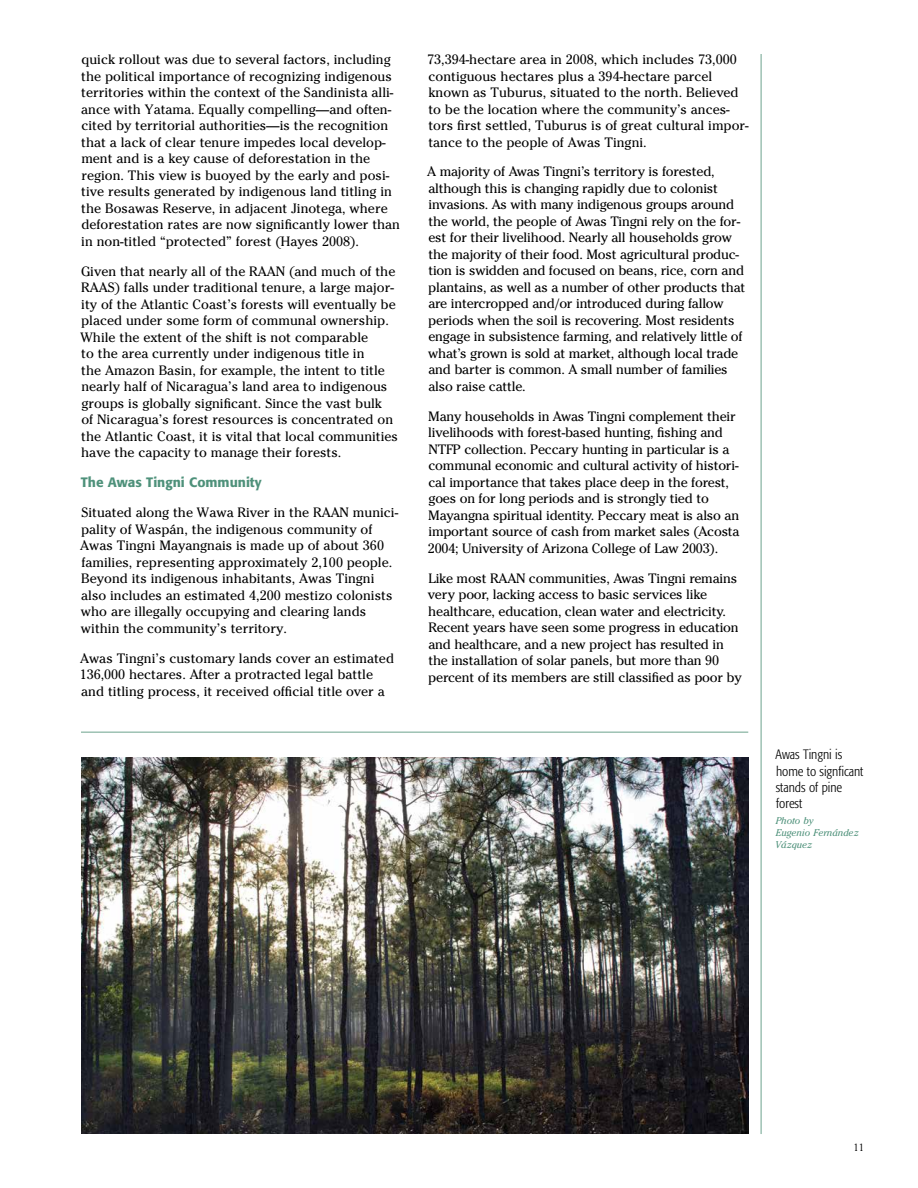
<style>
.page{position:relative;width:918px;height:1188px;background:#fff}
.page>*{position:absolute;margin:0;border:0;box-sizing:border-box;transform-origin:0 0}
.t1{font:13.5px/16.5px "Cheltenham";color:#000}
.t2{font:300 condensed 13.5px/16.2px "Formata";color:#000}
.t3{font:500 13.5px "Formata";color:#4e917a}
.t4{font:300 10.5px "Cheltenham";color:#000}
.t5{font:italic 9.75px/11.7px "Cheltenham";color:#4e917a}
</style>
<div class="page">
<hr style="left:760px;top:54px;width:2px;height:1080px;background:#9dc1b3">
<hr style="left:81px;top:731px;width:667px;height:2px;background:#9dc1b3">
<img style="left:81px;top:757px;width:667px;height:377px">
<p class="t1" style="left:81px;top:51px;width:320px">quick rollout was due to several factors, including the political importance of recognizing indigenous territories within the context of the Sandinista alli&shy;ance with Yatama. Equally compelling—and often&shy;cited by territorial authorities—is the recognition that a lack of clear tenure impedes local develop&shy;ment and is a key cause of deforestation in the region. This view is buoyed by the early and posi&shy;tive results generated by indigenous land titling in the Bosawas Reserve, in adjacent Jinotega, where deforestation rates are now significantly lower than in non-titled “protected” forest (Hayes 2008).</p>
<p class="t1" style="left:81px;top:263px;width:319px">Given that nearly all of the RAAN (and much of the RAAS) falls under traditional tenure, a large major&shy;ity of the Atlantic Coast’s forests will eventually be placed under some form of communal ownership.<br>While the extent of the shift is not comparable<br>to the area currently under indigenous title in<br>the Amazon Basin, for example, the intent to title nearly half of Nicaragua’s land area to indigenous groups is globally significant. Since the vast bulk<br>of Nicaragua’s forest resources is concentrated on the Atlantic Coast, it is vital that local communities have the capacity to manage their forests.</p>
<p class="t3" style="left:81px;top:474px;width:182px">The Awas Tingni Community</p>
<p class="t1" style="left:80px;top:504px;width:320px">Situated along the Wawa River in the RAAN munici&shy;pality of Waspán, the indigenous community of Awas Tingni Mayangnais is made up of about 360 families, representing approximately 2,100 people.<br>Beyond its indigenous inhabitants, Awas Tingni also includes an estimated 4,200 mestizo colonists who are illegally occupying and clearing lands within the community’s territory.</p>
<p class="t1" style="left:80px;top:650px;width:316px">Awas Tingni’s customary lands cover an estimated<br>136,000 hectares. After a protracted legal battle and titling process, it received official title over a</p>
<p class="t1" style="left:427px;top:51px;width:323px">73,394-hectare area in 2008, which includes 73,000 contiguous hectares plus a 394-hectare parcel known as Tuburus, situated to the north. Believed to be the location where the community’s ances&shy;tors first settled, Tuburus is of great cultural impor&shy;tance to the people of Awas Tingni.</p>
<p class="t1" style="left:427px;top:164px;width:320px">A majority of Awas Tingni’s territory is forested, although this is changing rapidly due to colonist invasions. As with many indigenous groups around the world, the people of Awas Tingni rely on the for&shy;est for their livelihood. Nearly all households grow the majority of their food. Most agricultural produc&shy;tion is swidden and focused on beans, rice, corn and plantains, as well as a number of other products that are intercropped and/or introduced during fallow periods when the soil is recovering. Most residents engage in subsistence farming, and relatively little of what’s grown is sold at market, although local trade and barter is common. A small number of families also raise cattle.</p>
<p class="t1" style="left:428px;top:408px;width:313px">Many households in Awas Tingni complement their livelihoods with forest-based hunting, fishing and NTFP collection. Peccary hunting in particular is a communal economic and cultural activity of histori&shy;cal importance that takes place deep in the forest, goes on for long periods and is strongly tied to Mayangna spiritual identity. Peccary meat is also an important source of cash from market sales (Acosta 2004; University of Arizona College of Law 2003).</p>
<p class="t1" style="left:428px;top:570px;width:315px">Like most RAAN communities, Awas Tingni remains very poor, lacking access to basic services like healthcare, education, clean water and electricity.<br>Recent years have seen some progress in education and healthcare, and a new project has resulted in the installation of solar panels, but more than 90 percent of its members are still classified as poor by</p>
<p class="t2" style="left:776px;top:747px;width:89px">Awas Tingni is home to signficant stands of pine forest</p>
<p class="t5" style="left:775px;top:815px;width:85px">Photo by<br>Eugenio Fernández<br>Vázquez</p>
<p class="t4" style="left:854px;top:1141px;width:12px">11</p>
</div>
